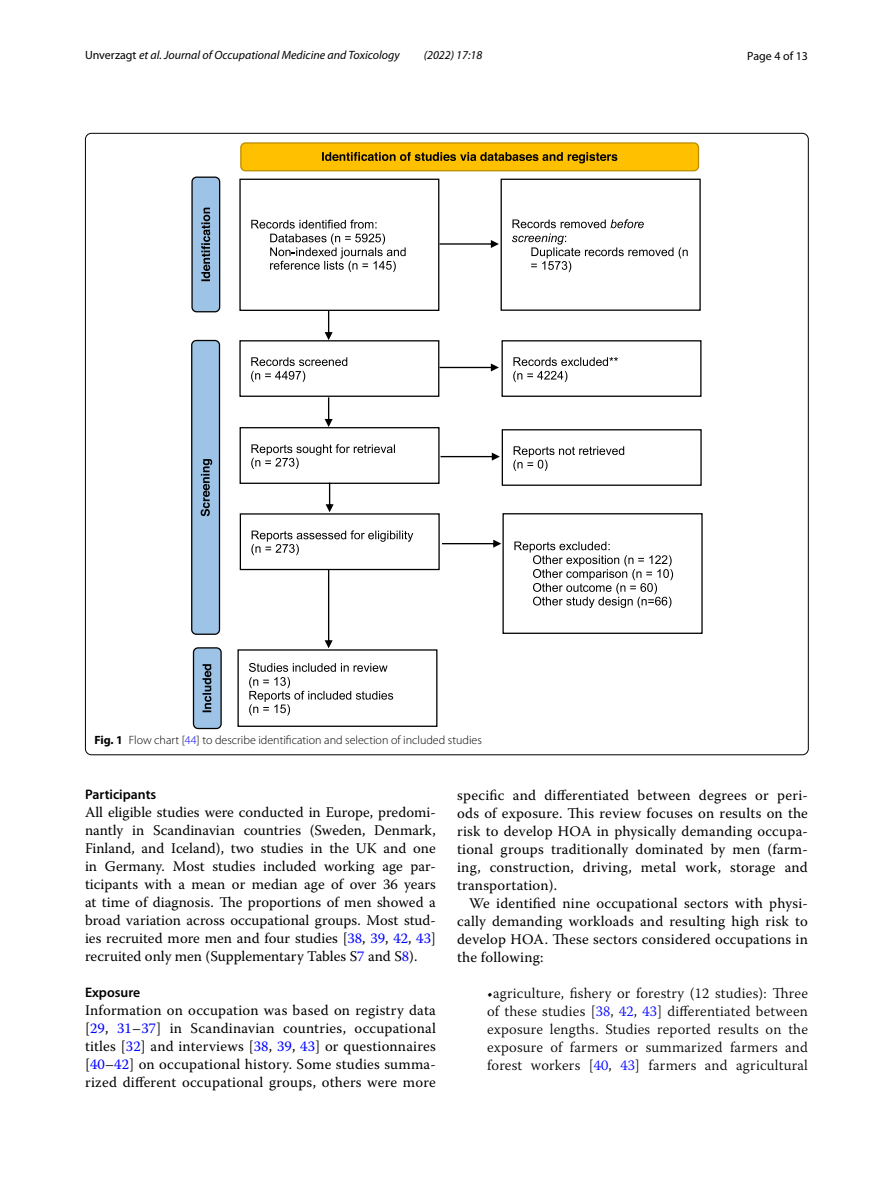
<style>
.page{position:relative;width:893px;height:1187px;background:#fff}
.page>*{position:absolute;margin:0;border:0;box-sizing:border-box;transform-origin:0 0}
.t1{font:14.7px/18px "Warnock Pro";letter-spacing:.015em;color:#000;text-align:justify}
.t2{font:300 14.7px/18px "Warnock Pro";letter-spacing:.015em;color:#000;text-align:justify}
.t3{font:600 13.8px "Myriad Pro";color:#000}
.t4{font:300 12px "Myriad Pro";color:#000}
.t5{font:italic 12px "Myriad Pro";color:#000}
.t6{font:12px "Myriad Pro";color:#000}
.s1{font-style:normal}
.s2{font-weight:700}
.s3{color:#00f}
</style>
<div class="page">
<div style="left:239px;top:179px;width:200px;height:132px;border:1px solid #000"></div>
<svg style="left:251px;top:220px;width:155px;height:52px"></svg>
<div style="left:501px;top:179px;width:200px;height:132px;border:1px solid #000"></div>
<svg style="left:679px;top:247px;width:9px;height:11px"></svg>
<svg style="left:512px;top:219px;width:161px;height:53px"></svg>
<div style="left:239px;top:340px;width:200px;height:57px;border:1px solid #000"></div>
<svg style="left:251px;top:357px;width:96px;height:25px"></svg>
<div style="left:501px;top:340px;width:200px;height:57px;border:1px solid #000"></div>
<svg style="left:513px;top:357px;width:105px;height:25px"></svg>
<div style="left:240px;top:427px;width:200px;height:57px;border:1px solid #000"></div>
<svg style="left:251px;top:444px;width:144px;height:25px"></svg>
<div style="left:502px;top:429px;width:200px;height:57px;border:1px solid #000"></div>
<svg style="left:513px;top:446px;width:111px;height:25px"></svg>
<div style="left:240px;top:513px;width:200px;height:57px;border:1px solid #000"></div>
<svg style="left:251px;top:530px;width:162px;height:25px"></svg>
<div style="left:502px;top:513px;width:201px;height:121px;border:1px solid #000"></div>
<svg style="left:514px;top:541px;width:159px;height:67px"></svg>
<svg style="left:249px;top:663px;width:139px;height:8px"></svg>
<svg style="left:249px;top:677px;width:144px;height:38px"></svg>
<svg style="left:440px;top:240px;width:59px;height:8px"></svg>
<svg style="left:440px;top:363px;width:59px;height:8px"></svg>
<svg style="left:440px;top:452px;width:60px;height:8px"></svg>
<svg style="left:442px;top:539px;width:59px;height:8px"></svg>
<div style="left:241px;top:143px;width:457px;height:28px;background:#ffc000;border-radius:5px"></div>
<div style="left:240px;top:142px;width:459px;height:29px;border:1px solid #bc8c00;border-radius:5px"></div>
<svg style="left:322px;top:152px;width:295px;height:11px"></svg>
<div style="left:192px;top:177px;width:28px;height:135px;background:#9dc3e6;border-radius:5px"></div>
<div style="left:191px;top:176px;width:29px;height:136px;border:1px solid #000;border-radius:5px"></div>
<svg style="left:201px;top:208px;width:9px;height:73px"></svg>
<div style="left:192px;top:340px;width:27px;height:294px;background:#9dc3e6;border-radius:5px"></div>
<div style="left:191px;top:340px;width:29px;height:295px;border:1px solid #000;border-radius:5px"></div>
<svg style="left:201px;top:459px;width:11px;height:57px"></svg>
<div style="left:193px;top:648px;width:28px;height:80px;background:#9dc3e6;border-radius:5px"></div>
<div style="left:193px;top:647px;width:29px;height:82px;border:1px solid #000;border-radius:5px"></div>
<svg style="left:203px;top:664px;width:8px;height:48px"></svg>
<svg style="left:325px;top:310px;width:8px;height:30px"></svg>
<svg style="left:325px;top:397px;width:8px;height:30px"></svg>
<svg style="left:326px;top:482px;width:8px;height:30px"></svg>
<svg style="left:325px;top:569px;width:8px;height:79px"></svg>
<p class="t5" style="left:85px;top:48px;width:316px"><span class="s1">Unverzagt</span> et al. Journal of Occupational Medicine and Toxicology</p>
<p class="t5" style="left:424px;top:48px;width:60px">(2022) 17:18</p>
<p class="t6" style="left:747px;top:48px;width:62px">Page 4 of 13</p>
<p class="t4" style="left:94px;top:733px;width:389px"><span class="s2">Fig. 1</span> Flow chart [<span class="s3">44</span>] to describe identification and selection of included studies</p>
<p class="t3" style="left:85px;top:785px;width:73px">Participants</p>
<p class="t1" style="left:85px;top:803px;width:352px">All eligible studies were conducted in Europe, predomi&shy;nantly in Scandinavian countries (Sweden, Denmark, Finland, and Iceland), two studies in the UK and one in Germany. Most studies included working age par&shy;ticipants with a mean or median age of over 36 years at time of diagnosis. The proportions of men showed a broad variation across occupational groups. Most stud&shy;ies recruited more men and four studies [<span class="s3">38</span>, <span class="s3">39</span>, <span class="s3">42</span>, <span class="s3">43</span>] recruited only men (Supplementary Tables S<span class="s3">7</span> and S<span class="s3">8</span>).</p>
<p class="t3" style="left:85px;top:983px;width:57px">Exposure</p>
<p class="t1" style="left:85px;top:1001px;width:352px">Information on occupation was based on registry data [<span class="s3">29</span>, <span class="s3">31</span>–<span class="s3">37</span>] in Scandinavian countries, occupational titles [<span class="s3">32</span>] and interviews [<span class="s3">38</span>, <span class="s3">39</span>, <span class="s3">43</span>] or questionnaires [<span class="s3">40</span>–<span class="s3">42</span>] on occupational history. Some studies summa&shy;rized different occupational groups, others were more</p>
<p class="t1" style="left:457px;top:785px;width:352px">specific and differentiated between degrees or peri&shy;ods of exposure. This review focuses on results on the risk to develop HOA in physically demanding occupa&shy;tional groups traditionally dominated by men (farm&shy;ing, construction, driving, metal work, storage and transportation).</p>
<p class="t1" style="left:457px;top:893px;width:352px;text-indent:12px">We identified nine occupational sectors with physi&shy;cally demanding workloads and resulting high risk to develop HOA. These sectors considered occupations in the following:</p>
<p class="t2" style="left:487px;top:984px;width:322px">•agriculture, fishery or forestry (12 studies): Three of these studies [<span class="s3">38</span>, <span class="s3">42</span>, <span class="s3">43</span>] differentiated between exposure lengths. Studies reported results on the exposure of farmers or summarized farmers and forest workers [<span class="s3">40</span>, <span class="s3">43</span>] farmers and agricultural</p>
</div>
